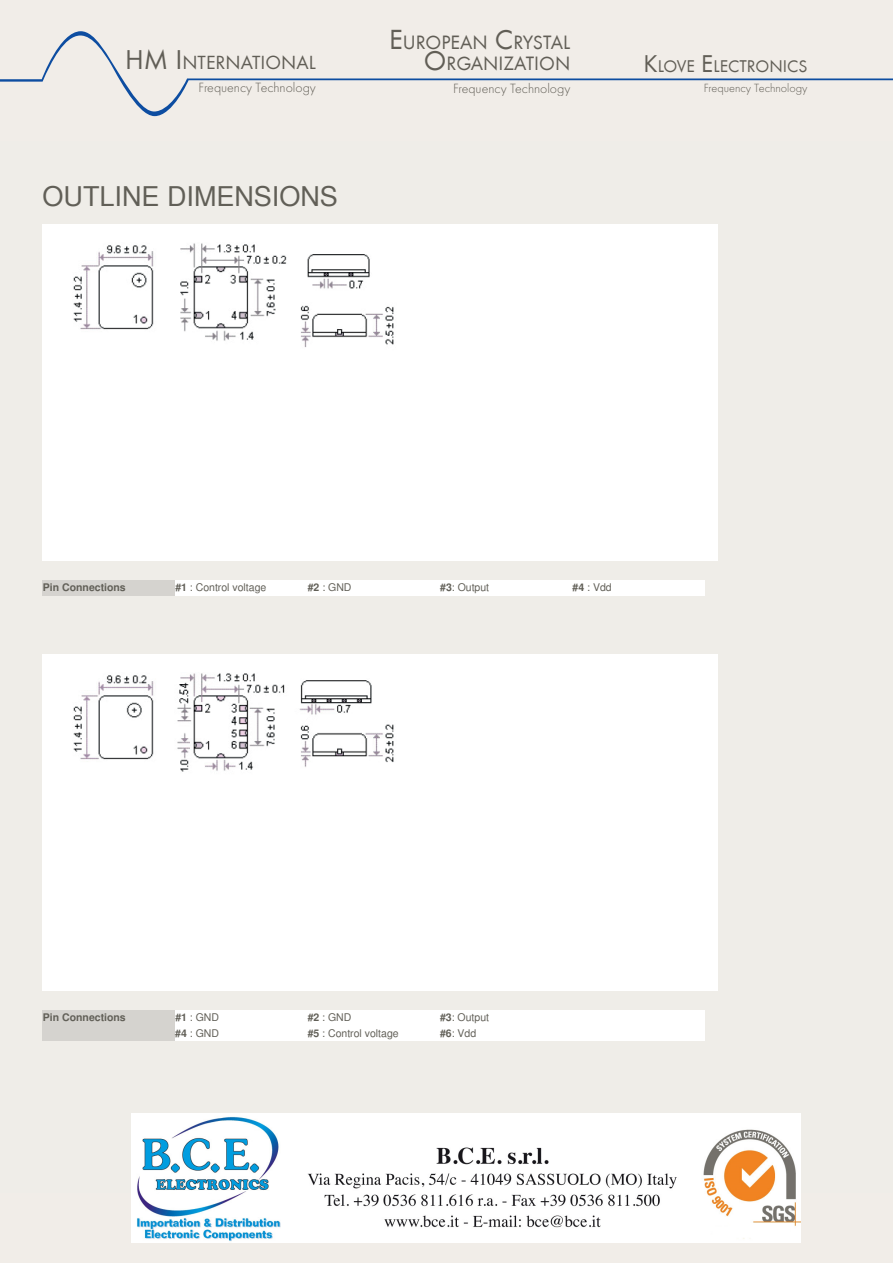
<style>
.page{position:relative;width:893px;height:1263px;background:#efede8}
.page>*{position:absolute;margin:0;border:0;box-sizing:border-box;transform-origin:0 0}
.t1{font:27px "Free Sans";color:#615f57}
.t2{font:19.95px/21.5px "Futura T";color:#615e56;text-align:right}
.t3{font:19.8px "Futura T";color:#615e56}
.t4{font:17.55px "Futura T";color:#615e56}
.t5{font:300 13.95px "Futura T";color:#615e56}
.t6{font:300 12.3px "Futura T";color:#615e56}
.t7{font:10.5px "Free Sans";color:#615f57}
.t8{font:700 10.5px "Free Sans";color:#615f57}
.s1{font-size:28.35px}
.s2{font-size:28.5px}
.s3{font-size:25.05px}
.s4{font-weight:700}
</style>
<div class="page">
<div style="left:43px;top:580px;width:132px;height:15px;background:#d5d3cf"></div>
<div style="left:175px;top:580px;width:132px;height:15px;background:#fff"></div>
<div style="left:307px;top:580px;width:133px;height:15px;background:#fff"></div>
<div style="left:440px;top:580px;width:132px;height:15px;background:#fff"></div>
<div style="left:572px;top:580px;width:133px;height:15px;background:#fff"></div>
<div style="left:43px;top:1010px;width:132px;height:15px;background:#d5d3cf"></div>
<div style="left:175px;top:1010px;width:132px;height:15px;background:#fff"></div>
<div style="left:307px;top:1010px;width:133px;height:15px;background:#fff"></div>
<div style="left:440px;top:1010px;width:132px;height:15px;background:#fff"></div>
<div style="left:572px;top:1010px;width:133px;height:15px;background:#fff"></div>
<div style="left:43px;top:1025px;width:132px;height:16px;background:#d5d3cf"></div>
<div style="left:175px;top:1025px;width:132px;height:16px;background:#fff"></div>
<div style="left:307px;top:1025px;width:133px;height:16px;background:#fff"></div>
<div style="left:440px;top:1025px;width:132px;height:16px;background:#fff"></div>
<div style="left:572px;top:1025px;width:133px;height:16px;background:#fff"></div>
<img style="left:43px;top:224px;width:674px;height:337px">
<img style="left:43px;top:654px;width:674px;height:337px">
<div style="left:0;top:1193px;width:892px;height:70px;background:#f1ede8"></div>
<div style="left:0;top:0;width:892px;height:140px;background:#f1ede8"></div>
<svg style="left:0;top:31px;width:892px;height:85px"></svg>
<img style="left:131px;top:1113px;width:670px;height:130px">
<h3 class="t3" style="left:125px;top:51px;width:192px"><span class="s1">HM I</span>NTERNATIONAL</h3>
<h3 class="t5" style="left:199px;top:79px;width:119px">Frequency Technology</h3>
<h1 class="t1" style="left:43px;top:175px;width:297px">OUTLINE DIMENSIONS</h1>
<h2 class="t2" style="left:389px;top:31px;width:183px"><span class="s2">E</span>UROPEAN <span class="s2">C</span>RYSTAL<br><span class="s2">O</span>RGANIZATION</h2>
<h3 class="t4" style="left:643px;top:56px;width:166px"><span class="s3">K</span>LOVE <span class="s3">E</span>LECTRONICS</h3>
<h3 class="t5" style="left:453px;top:80px;width:119px">Frequency Technology</h3>
<p class="t6" style="left:704px;top:81px;width:105px">Frequency Technology</p>
<p class="t8" style="left:43px;top:579px;width:84px">Pin Connections</p>
<p class="t7" style="left:175px;top:579px;width:93px"><span class="s4">#1</span> : Control voltage</p>
<p class="t7" style="left:308px;top:579px;width:45px"><span class="s4">#2</span> : GND</p>
<p class="t7" style="left:440px;top:579px;width:51px"><span class="s4">#3</span>: Output</p>
<p class="t7" style="left:573px;top:579px;width:41px"><span class="s4">#4</span> : Vdd</p>
<p class="t8" style="left:43px;top:1009px;width:84px">Pin Connections</p>
<p class="t7" style="left:175px;top:1009px;width:45px"><span class="s4">#1</span> : GND</p>
<p class="t7" style="left:308px;top:1009px;width:45px"><span class="s4">#2</span> : GND</p>
<p class="t7" style="left:440px;top:1009px;width:50px"><span class="s4">#3</span>: Output</p>
<p class="t7" style="left:175px;top:1025px;width:45px"><span class="s4">#4</span> : GND</p>
<p class="t7" style="left:308px;top:1025px;width:92px"><span class="s4">#5</span> : Control voltage</p>
<p class="t7" style="left:440px;top:1025px;width:38px"><span class="s4">#6</span>: Vdd</p>
</div>
